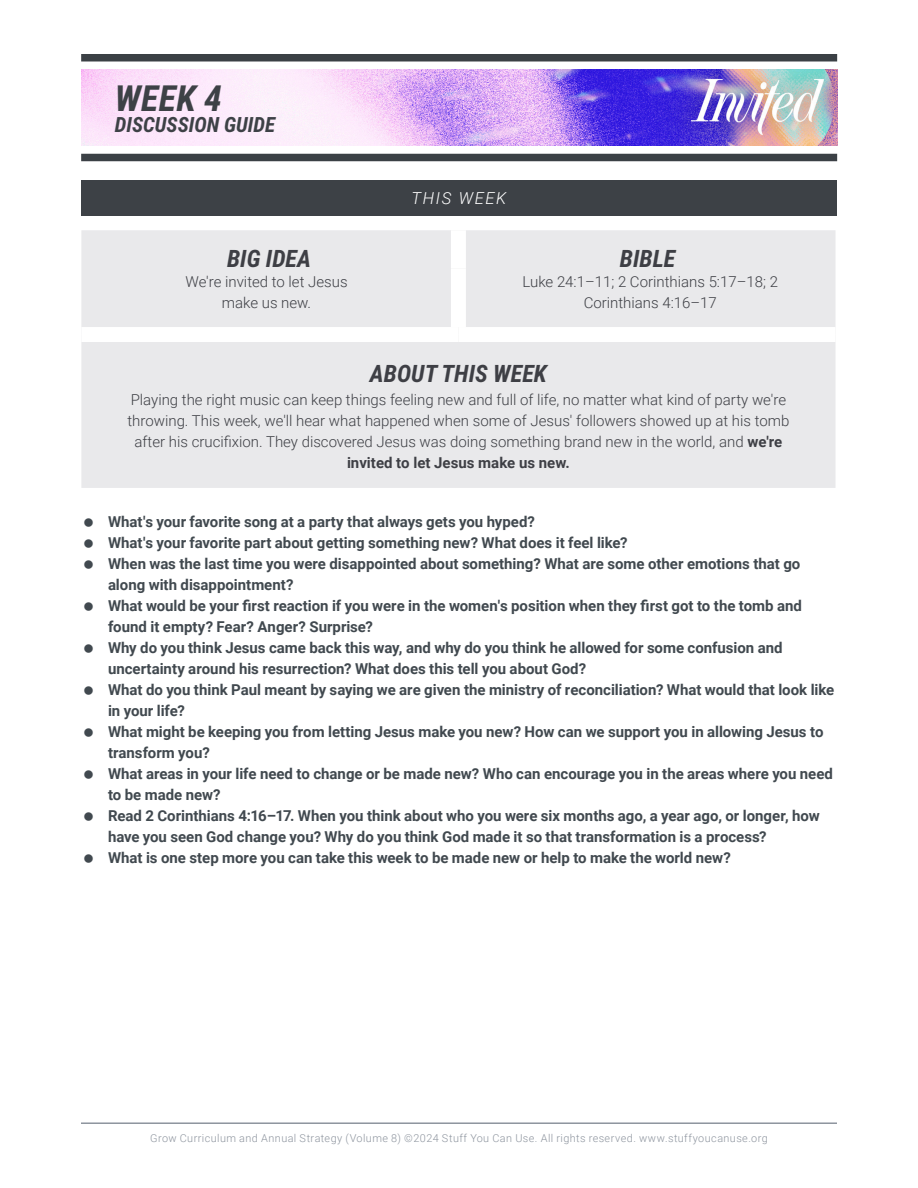
<style>
.page{position:relative;width:918px;height:1188px;background:#fff}
.page>*{position:absolute;margin:0;border:0;box-sizing:border-box;transform-origin:0 0}
.t1{font:italic 700 36px "Roboto Condensed";color:#3d4146}
.t2{font:italic 700 24px "Roboto Condensed";color:#3e3f45}
.t3{font:italic 700 21px "Roboto Condensed";color:#3d4146}
.t4{font:italic 300 16.5px "Roboto";letter-spacing:.1em;color:#fff}
.t5{font:700 15px/21px "Roboto";color:#41494f}
.t6{font:300 15px/21px "Roboto";color:#3e3f45;text-align:center}
.t7{font:300 10.8px "Roboto";letter-spacing:.04em;color:#8d949e}
.s1{font-weight:700}
</style>
<div class="page">
<div style="left:81px;top:54px;width:756px;height:7px;background:#3b4045"></div>
<img style="left:81px;top:69px;width:756px;height:76px">
<div style="left:81px;top:154px;width:756px;height:7px;background:#3b4045"></div>
<div style="left:81px;top:230px;width:755px;height:97px;background:#e9e9eb"></div>
<div style="left:81px;top:342px;width:755px;height:146px;background:#e9e9eb"></div>
<div style="left:451px;top:230px;width:15px;height:39px;background:#fff"></div>
<div style="left:451px;top:269px;width:15px;height:58px;background:#fff"></div>
<div style="left:81px;top:180px;width:756px;height:36px;background:#3d4146"></div>
<hr style="left:81px;top:1122px;width:756px;height:2px;background:#8d949e">
<p class="t1" style="left:115px;top:73px;width:109px">WEEK 4</p>
<p class="t3" style="left:115px;top:109px;width:162px">DISCUSSION GUIDE</p>
<p class="t4" style="left:412px;top:186px;width:96px">THIS WEEK</p>
<h2 class="t2" style="left:227px;top:242px;width:86px">BIG IDEA</h2>
<h2 class="t2" style="left:620px;top:242px;width:57px">BIBLE</h2>
<p class="t6" style="left:185px;top:270px;width:164px">We're invited to let Jesus make us new.</p>
<p class="t6" style="left:523px;top:270px;width:257px">Luke 24:1–11; 2 Corinthians 5:17–18; 2<br>Corinthians 4:16–17</p>
<h2 class="t2" style="left:370px;top:356px;width:179px">ABOUT THIS WEEK</h2>
<p class="t6" style="left:127px;top:388px;width:664px">Playing the right music can keep things feeling new and full of life, no matter what kind of party we're throwing. This week, we'll hear what happened when some of Jesus' followers showed up at his tomb after his crucifixion. They discovered Jesus was doing something brand new in the world, and <span class="s1">we're invited to let Jesus make us new.</span></p>
<p class="t5" style="left:108px;top:511px;width:428px">What's your favorite song at a party that always gets you hyped?</p>
<p class="t5" style="left:108px;top:532px;width:521px">What's your favorite part about getting something new? What does it feel like?</p>
<p class="t5" style="left:108px;top:553px;width:694px">When was the last time you were disappointed about something? What are some other emotions that go along with disappointment?</p>
<p class="t5" style="left:108px;top:595px;width:696px">What would be your first reaction if you were in the women's position when they first got to the tomb and found it empty? Fear? Anger? Surprise?</p>
<p class="t5" style="left:108px;top:637px;width:676px">Why do you think Jesus came back this way, and why do you think he allowed for some confusion and uncertainty around his resurrection? What does this tell you about God?</p>
<p class="t5" style="left:108px;top:679px;width:728px">What do you think Paul meant by saying we are given the ministry of reconciliation? What would that look like in your life?</p>
<p class="t5" style="left:108px;top:721px;width:717px">What might be keeping you from letting Jesus make you new? How can we support you in allowing Jesus to transform you?</p>
<p class="t5" style="left:108px;top:763px;width:727px">What areas in your life need to change or be made new? Who can encourage you in the areas where you need to be made new?</p>
<p class="t5" style="left:108px;top:805px;width:713px">Read 2 Corinthians 4:16–17. When you think about who you were six months ago, a year ago, or longer, how have you seen God change you? Why do you think God made it so that transformation is a process?</p>
<p class="t5" style="left:108px;top:847px;width:624px">What is one step more you can take this week to be made new or help to make the world new?</p>
<p class="t7" style="left:150px;top:1131px;width:619px">Grow Curriculum and Annual Strategy (Volume 8) ©2024 Stuff You Can Use. All rights reserved. www.stuffyoucanuse.org</p>
</div>
